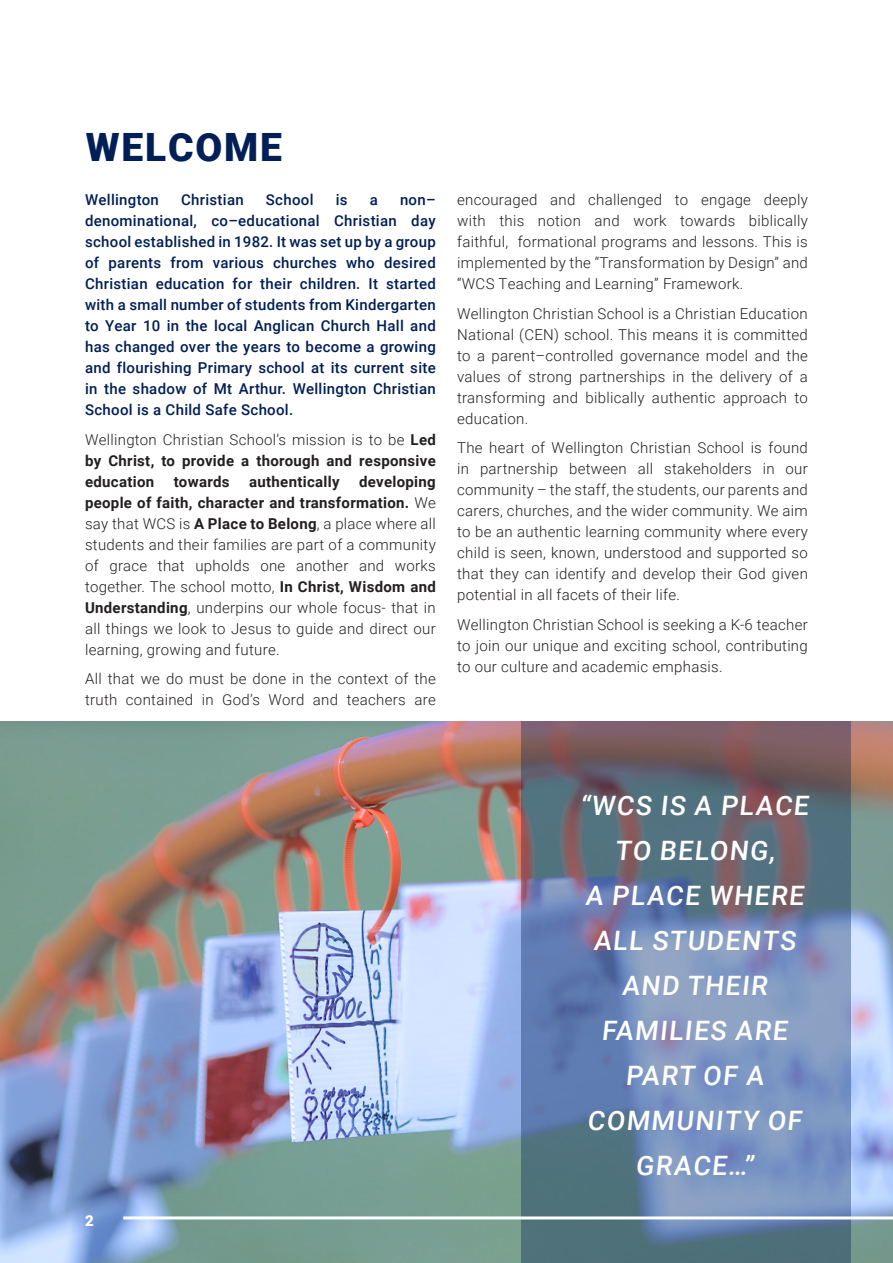
<style>
.page{position:relative;width:893px;height:1263px;background:#fff}
.page>*{position:absolute;margin:0;border:0;box-sizing:border-box;transform-origin:0 0}
.Heading{font:900 39px "Roboto";letter-spacing:.045em;color:#001f56}
.Heading-2{font:500 26.7px/45px "Roboto";color:#fff;text-align:center}
.Body_text{font:300 15px/21px "Roboto";letter-spacing:.02em;color:#231f20;text-align:justify}
.Leading_sentence{font:500 15px/21px "Roboto";letter-spacing:.02em;color:#001f56;text-align:justify}
.Body_text-2{font:700 15px/21px "Roboto";letter-spacing:.02em;color:#231f20;text-align:justify}
.t1{font:900 15px "Roboto";color:#fff}
.s1{font-weight:300}
.s2{font-weight:700}
</style>
<div class="page">
<img style="left:0;top:721px;width:893px;height:542px">
<svg style="left:521px;top:721px;width:329px;height:542px;background:#6c7c9a"></svg>
<hr style="left:123px;top:1216px;width:770px;height:3px;background:#fff">
<p class="Heading" style="left:86px;top:120px;width:198px">WELCOME</p>
<p class="Leading_sentence" style="left:85px;top:189px;width:75px">Wellington</p>
<p class="Leading_sentence" style="left:181px;top:189px;width:64px">Christian</p>
<p class="Leading_sentence" style="left:266px;top:189px;width:49px">School</p>
<p class="Leading_sentence" style="left:336px;top:189px;width:13px">is</p>
<p class="Leading_sentence" style="left:370px;top:189px;width:10px">a</p>
<p class="Leading_sentence" style="left:85px;top:189px;width:352px;text-indent:315px">non– denominational, co–educational Christian day school established in 1982. It was set up by a group of parents from various churches who desired Christian education for their children. It started with a small number of students from Kindergarten to Year 10 in the local Anglican Church Hall and has changed over the years to become a growing and flourishing Primary school at its current site in the shadow of Mt Arthur. Wellington Christian School is a Child Safe School.</p>
<p class="Body_text-2" style="left:85px;top:428px;width:352px"><span class="s1">Wellington Christian School’s mission is to be</span> Led by Christ, to provide a thorough and responsive education</p>
<p class="Body_text" style="left:85px;top:470px;width:352px;text-indent:274px"><span class="s2">developing people of faith, character and transformation.</span> We say that WCS is <span class="s2">A Place to Belong</span>, a place where all students and their families are part of a community of grace that upholds one another and works together. The school motto, <span class="s2">In Christ, Wisdom and Understanding</span>, underpins our whole focus- that in all things we look to Jesus to guide and direct our learning, growing and future.</p>
<p class="Body_text" style="left:85px;top:668px;width:352px">All that we do must be done in the context of the truth contained in God’s Word and teachers are</p>
<p class="Body_text-2" style="left:174px;top:470px;width:57px">towards</p>
<p class="Body_text-2" style="left:249px;top:470px;width:92px">authentically</p>
<p class="Body_text" style="left:457px;top:189px;width:352px">encouraged and challenged to engage deeply with this notion and work towards biblically faithful, formational programs and lessons. This is implemented by the “Transformation by Design” and “WCS Teaching and Learning” Framework.</p>
<p class="Body_text" style="left:457px;top:302px;width:352px">Wellington Christian School is a Christian Education National (CEN) school. This means it is committed to a parent–controlled governance model and the values of strong partnerships in the delivery of a transforming and biblically authentic approach to education.</p>
<p class="Body_text" style="left:457px;top:437px;width:352px">The heart of Wellington Christian School is found in partnership between all stakeholders in our community – the staff, the students, our parents and carers, churches, and the wider community. We aim to be an authentic learning community where every child is seen, known, understood and supported so that they can identify and develop their God given potential in all facets of their life.</p>
<p class="Body_text" style="left:457px;top:613px;width:352px">Wellington Christian School is seeking a K-6 teacher to join our unique and exciting school, contributing to our culture and academic emphasis.</p>
<p class="t1" style="left:85px;top:1210px;width:10px">2</p>
<p class="Heading-2" style="left:580px;top:782px;width:234px">“WCS IS A PLACE<br>TO BELONG,</p>
<p class="Heading-2" style="left:585px;top:872px;width:224px">A PLACE WHERE<br>ALL STUDENTS<br>AND THEIR<br>FAMILIES ARE<br>PART OF A<br>COMMUNITY OF<br>GRACE…”</p>
</div>
